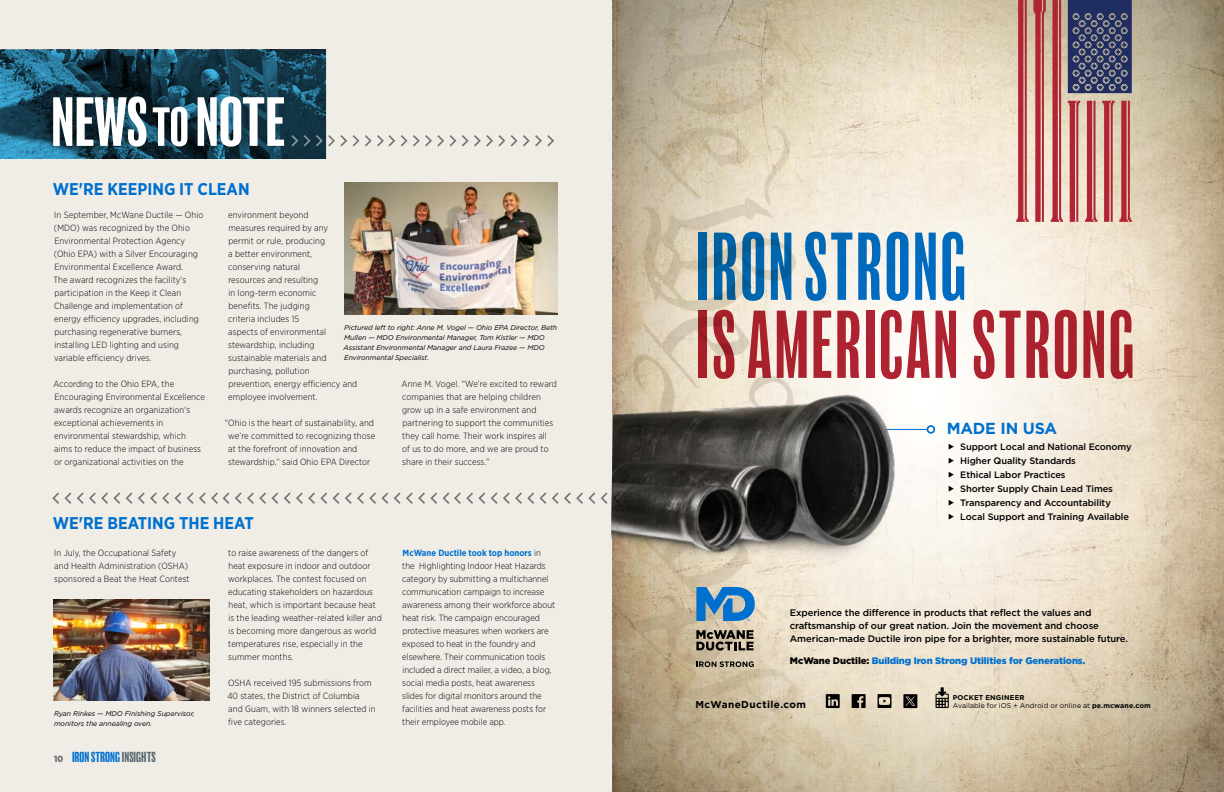
<style>
.page{position:relative;width:1224px;height:792px;background:#fff}
.page>*{position:absolute;margin:0;border:0;box-sizing:border-box;transform-origin:0 0}
.t1{font:extra-condensed 88.5px "Balboa";letter-spacing:.025em;color:#b02433}
.t2{font:extra-condensed 88.5px "Balboa";letter-spacing:.02em;color:#0070ce}
.t3{font:condensed 64px "Balboa";color:#fff}
.t4{font:700 17px "Gotham Narrow";color:#0070ce}
.t5{font:700 16px "Gotham";letter-spacing:-.01em;color:#0070ce}
.t6{font:condensed 13.4px "Balboa";color:#0070ce}
.t7{font:700 10px "Gotham";letter-spacing:.045em;color:#000}
.t8{font:500 9.5px/13px "Gotham";letter-spacing:-.01em;color:#000}
.t9{font:900 9.5px "Gotham";letter-spacing:-.01em;color:#0070ce}
.t10{font:500 9.3px/14.1px "Gotham";letter-spacing:-.01em;color:#000}
.t11{font:300 9px/13px "Gotham Narrow";letter-spacing:.01em;color:#000}
.t12{font:italic 7px/10px "Gotham";letter-spacing:-.01em;color:#000}
.t13{font:7px "Gotham";letter-spacing:.01em;color:#000}
.t14{font:700 7px "Gotham";letter-spacing:.02em;color:#000}
.s1{font-size:50.7px}
.s2{font-family:"Gotham Narrow";font-weight:900;font-stretch:normal;font-size:9px;color:#6d6e71}
.s3{color:#596670}
.s4{font-weight:700;color:#0070ce}
.s5{color:#000}
.s6{font-weight:700}
</style>
<div class="page">
<div style="left:0;top:0;width:612px;height:792px;background:#f0ede7"></div>
<img style="left:612px;top:0;width:612px;height:792px">
<svg style="left:936px;top:687px;width:13px;height:21px"></svg>
<svg style="left:696px;top:661px;width:58px;height:6px"></svg>
<svg style="left:696px;top:630px;width:58px;height:21px"></svg>
<svg style="left:696px;top:587px;width:59px;height:34px;background:#4b8fc4"></svg>
<hr style="left:703px;top:429px;width:224px;height:1px;background:#0070ce">
<div style="left:927px;top:425px;width:8px;height:9px;border:2px solid #0070ce;border-radius:50%"></div>
<img style="left:611px;top:383px;width:292px;height:189px">
<svg style="left:852px;top:694px;width:14px;height:14px"></svg>
<svg style="left:826px;top:694px;width:14px;height:14px"></svg>
<svg style="left:878px;top:694px;width:13px;height:14px"></svg>
<svg style="left:903px;top:694px;width:14px;height:14px"></svg>
<svg style="left:1016px;top:0;width:116px;height:222px;background:#ad7a7e"></svg>
<svg style="left:601px;top:492px;width:19px;height:12px"></svg>
<svg style="left:552px;top:492px;width:43px;height:12px"></svg>
<svg style="left:491px;top:492px;width:55px;height:12px"></svg>
<svg style="left:443px;top:492px;width:42px;height:12px"></svg>
<svg style="left:394px;top:492px;width:43px;height:12px"></svg>
<svg style="left:284px;top:492px;width:43px;height:12px"></svg>
<svg style="left:333px;top:492px;width:55px;height:12px"></svg>
<svg style="left:235px;top:492px;width:43px;height:12px"></svg>
<svg style="left:187px;top:492px;width:42px;height:12px"></svg>
<svg style="left:77px;top:492px;width:43px;height:12px"></svg>
<svg style="left:52px;top:492px;width:19px;height:12px"></svg>
<svg style="left:126px;top:492px;width:55px;height:12px"></svg>
<img style="left:53px;top:600px;width:157px;height:101px">
<svg style="left:353px;top:135px;width:42px;height:12px"></svg>
<svg style="left:401px;top:135px;width:43px;height:12px"></svg>
<svg style="left:450px;top:135px;width:6px;height:12px"></svg>
<svg style="left:511px;top:135px;width:43px;height:12px"></svg>
<svg style="left:462px;top:135px;width:43px;height:12px"></svg>
<svg style="left:0;top:49px;width:347px;height:110px;background:#244b5d"></svg>
<img style="left:344px;top:182px;width:214px;height:133px">
<svg style="left:949px;top:443px;width:5px;height:6px"></svg>
<svg style="left:949px;top:457px;width:5px;height:6px"></svg>
<svg style="left:949px;top:471px;width:5px;height:6px"></svg>
<svg style="left:949px;top:485px;width:5px;height:6px"></svg>
<svg style="left:949px;top:500px;width:5px;height:5px"></svg>
<svg style="left:949px;top:514px;width:5px;height:5px"></svg>
<h2 class="t3" style="left:51px;top:89px;width:235px">NEWS <span class="s1">TO</span> NOTE</h2>
<h3 class="t4" style="left:53px;top:178px;width:198px">WE'RE KEEPING IT CLEAN</h3>
<p class="t11" style="left:53px;top:208px;width:151px">In September, McWane Ductile — Ohio (MDO) was recognized by the Ohio Environmental Protection Agency (Ohio EPA) with a Silver Encouraging Environmental Excellence Award.<br>The award recognizes the facility's participation in the Keep it Clean Challenge and implementation of energy efficiency upgrades, including purchasing regenerative burners, installing LED lighting and using variable efficiency drives.</p>
<p class="t11" style="left:54px;top:377px;width:153px">According to the Ohio EPA, the Encouraging Environmental Excellence awards recognize an organization's exceptional achievements in environmental stewardship, which aims to reduce the impact of business or organizational activities on the</p>
<p class="t11" style="left:228px;top:208px;width:131px">environment beyond<br>measures required by any<br>permit or rule, producing<br>a better environment,<br>conserving natural<br>resources and resulting<br>in long-term economic<br>benefits. The judging<br>criteria includes 15<br>aspects of environmental stewardship, including sustainable materials and purchasing, pollution<br>prevention, energy efficiency and employee involvement.</p>
<p class="t11" style="left:228px;top:416px;width:149px;text-indent:-3px">“Ohio is the heart of sustainability, and we’re committed to recognizing those at the forefront of innovation and stewardship,” said Ohio EPA Director</p>
<p class="t12" style="left:344px;top:323px;width:215px">Pictured left to right: Anne M. Vogel — Ohio EPA Director, Beth Mullen — MDO Environmental Manager, Tom Kistler — MDO Assistant Environmental Manager and Laura Frazee — MDO Environmental Specialist.</p>
<p class="t11" style="left:402px;top:377px;width:157px">Anne M. Vogel. “We’re excited to reward companies that are helping children grow up in a safe environment and partnering to support the communities they call home. Their work inspires all<br>of us to do more, and we are proud to share in their success.”</p>
<h3 class="t4" style="left:53px;top:512px;width:202px">WE'RE BEATING THE HEAT</h3>
<p class="t11" style="left:54px;top:546px;width:137px">In July, the Occupational Safety and Health Administration (OSHA) sponsored a Beat the Heat Contest</p>
<p class="t11" style="left:228px;top:546px;width:155px">to raise awareness of the dangers of heat exposure in indoor and outdoor workplaces. The contest focused on educating stakeholders on hazardous heat, which is important because heat is the leading weather-related killer and is becoming more dangerous as world temperatures rise, especially in the summer months.</p>
<p class="t11" style="left:227px;top:676px;width:150px">OSHA received 195 submissions from<br>40 states, the District of Columbia and Guam, with 18 winners selected in five categories.</p>
<p class="t12" style="left:54px;top:708px;width:142px">Ryan Rinkes — MDO Finishing Supervisor, monitors the annealing oven.</p>
<h3 class="t6" style="left:54px;top:750px;width:103px"><span class="s2">10</span> IRON STRONG <span class="s3">INSIGHTS</span></h3>
<p class="t11" style="left:402px;top:546px;width:155px"><span class="s4">McWane Ductile took top honors</span> in<br>the Highlighting Indoor Heat Hazards category by submitting a multichannel communication campaign to increase awareness among their workforce about heat risk. The campaign encouraged protective measures when workers are exposed to heat in the foundry and elsewhere. Their communication tools included a direct mailer, a video, a blog, social media posts, heat awareness slides for digital monitors around the facilities and heat awareness posts for their employee mobile app.</p>
<h1 class="t2" style="left:696px;top:218px;width:272px">IRON STRONG</h1>
<h1 class="t1" style="left:696px;top:296px;width:441px">IS AMERICAN STRONG</h1>
<h3 class="t5" style="left:947px;top:419px;width:112px">MADE IN USA</h3>
<p class="t10" style="left:960px;top:439px;width:173px">Support Local and National Economy<br>Higher Quality Standards<br>Ethical Labor Practices<br>Shorter Supply Chain Lead Times<br>Transparency and Accountability<br>Local Support and Training Available</p>
<p class="t8" style="left:790px;top:606px;width:340px">Experience the difference in products that reflect the values and craftsmanship of our great nation. Join the movement and choose<br>American-made Ductile iron pipe for a brighter, more sustainable future.</p>
<p class="t9" style="left:790px;top:656px;width:297px"><span class="s5">McWane Ductile:</span> Building Iron Strong Utilities for Generations.</p>
<p class="t14" style="left:953px;top:693px;width:73px">POCKET ENGINEER</p>
<p class="t7" style="left:695px;top:699px;width:112px">McWaneDuctile.com</p>
<p class="t13" style="left:953px;top:702px;width:200px">Available for iOS + Android or online at <span class="s6">pe.mcwane.com</span></p>
</div>
